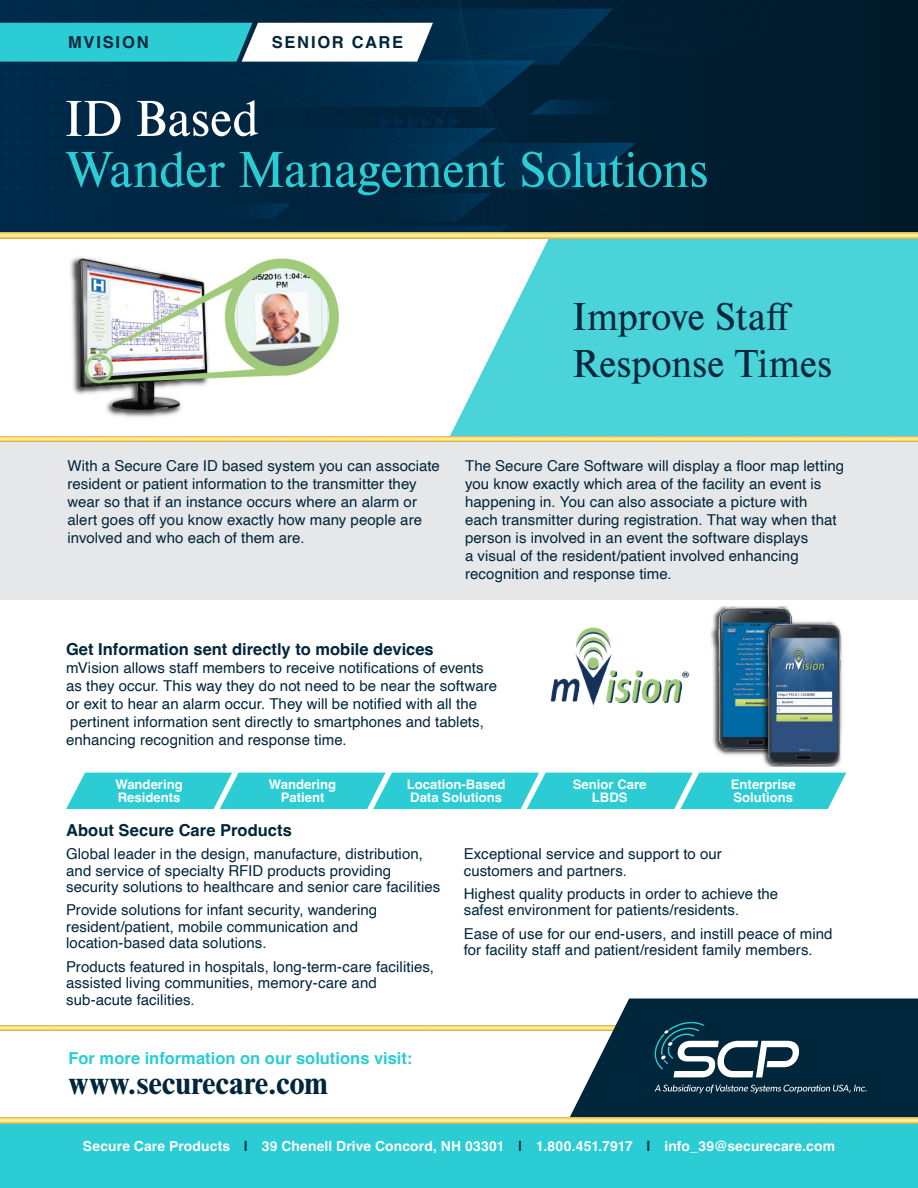
<style>
.page{position:relative;width:918px;height:1188px;background:#fff}
.page>*{position:absolute;margin:0;border:0;box-sizing:border-box;transform-origin:0 0}
.t1{font:52.5px "Nimbus Rom D";letter-spacing:-.015em;color:#2bccd4}
.t2{font:52.5px "Nimbus Rom D";letter-spacing:-.005em;color:#fff}
.t3{font:40.5px "Nimbus Rom D";letter-spacing:-.01em;color:#00263b}
.t4{font:700 33px "Nimbus Rom D";letter-spacing:-.015em;color:#00263b}
.t5{font:700 16.5px "Helvetica";color:#00263b}
.t6{font:700 16.5px "Helvetica";color:#2bccd4}
.t7{font:700 16.5px "Helvetica";letter-spacing:.105em;color:#00263b}
.t8{font:700 16.5px "Helvetica";letter-spacing:.11em;color:#00263b}
.t9{font:15px/18px "Helvetica";letter-spacing:.005em;color:#00263b}
.t10{font:700 13.8px "Helvetica";letter-spacing:.01em;color:#fff}
.t11{font:700 13.2px/13.2px "Helvetica";color:#fff}
.s1{color:#00263b}
</style>
<div class="page">
<svg style="left:450px;top:238px;width:468px;height:198px;fill:#4bd3da"></svg>
<div style="left:0;top:439px;width:918px;height:160px;background:#e6e7e9"></div>
<img style="left:0;top:1025px;width:567px;height:6px">
<svg style="left:0;top:0;width:918px;height:233px"></svg>
<div style="left:0;top:1119px;width:918px;height:69px;background:#2bccd4"></div>
<img style="left:0;top:233px;width:918px;height:5px">
<img style="left:0;top:1118px;width:918px;height:5px">
<img style="left:0;top:436px;width:918px;height:6px">
<svg style="left:0;top:23px;width:433px;height:39px"></svg>
<img style="left:70px;top:256px;width:269px;height:162px">
<img style="left:550px;top:627px;width:139px;height:79px">
<img style="left:710px;top:606px;width:132px;height:160px">
<div style="left:66px;top:773px;width:780px;height:36px;background:#2bccd4"></div>
<svg style="left:567px;top:998px;width:351px;height:124px"></svg>
<p class="t8" style="left:68px;top:32px;width:82px">MVISION</p>
<p class="t7" style="left:272px;top:32px;width:133px">SENIOR CARE</p>
<p class="t2" style="left:65px;top:84px;width:195px">ID Based</p>
<p class="t1" style="left:65px;top:135px;width:645px">Wander Management Solutions</p>
<p class="t3" style="left:573px;top:290px;width:221px">Improve Staff</p>
<p class="t3" style="left:573px;top:336px;width:261px">Response Times</p>
<p class="t9" style="left:68px;top:458px;width:374px">With a Secure Care ID based system you can associate resident or patient information to the transmitter they wear so that if an instance occurs where an alarm or alert goes off you know exactly how many people are involved and who each of them are.</p>
<p class="t9" style="left:465px;top:458px;width:381px">The Secure Care Software will display a floor map letting you know exactly which area of the facility an event is happening in. You can also associate a picture with<br>each transmitter during registration. That way when that person is involved in an event the software displays<br>a visual of the resident/patient involved enhancing recognition and response time.</p>
<p class="t5" style="left:66px;top:640px;width:369px">Get Information sent directly to mobile devices</p>
<p class="t9" style="left:66px;top:660px;width:433px">mVision allows staff members to receive notifications of events as they occur. This way they do not need to be near the software or exit to hear an alarm occur. They will be notified with all the pertinent information sent directly to smartphones and tablets, enhancing recognition and response time.</p>
<p class="t11" style="left:115px;top:779px;width:69px">Wandering<br>Residents</p>
<p class="t11" style="left:269px;top:779px;width:69px;text-align:center">Wandering<br>Patient</p>
<p class="t11" style="left:407px;top:779px;width:100px">Location-Based<br>Data Solutions</p>
<p class="t11" style="left:573px;top:779px;width:75px;text-align:center">Senior Care<br>LBDS</p>
<p class="t11" style="left:731px;top:779px;width:66px">Enterprise<br>Solutions</p>
<p class="t5" style="left:66px;top:820px;width:227px">About Secure Care Products</p>
<p class="t9" style="left:66px;top:846px;width:376px;line-height:16.5px">Global leader in the design, manufacture, distribution, and service of specialty RFID products providing security solutions to healthcare and senior care facilities</p>
<p class="t9" style="left:66px;top:902px;width:313px;line-height:16.5px">Provide solutions for infant security, wandering resident/patient, mobile communication and location-based data solutions.</p>
<p class="t9" style="left:66px;top:959px;width:370px;line-height:16.5px">Products featured in hospitals, long-term-care facilities, assisted living communities, memory-care and sub-acute facilities.</p>
<p class="t9" style="left:464px;top:846px;width:259px;line-height:16.5px">Exceptional service and support to our customers and partners.</p>
<p class="t9" style="left:464px;top:886px;width:316px;line-height:16.5px">Highest quality products in order to achieve the safest environment for patients/residents.</p>
<p class="t9" style="left:464px;top:926px;width:370px;line-height:16.5px">Ease of use for our end-users, and instill peace of mind for facility staff and patient/resident family members.</p>
<p class="t6" style="left:69px;top:1048px;width:345px">For more information on our solutions visit:</p>
<p class="t4" style="left:69px;top:1061px;width:261px">www.securecare.com</p>
<p class="t10" style="left:83px;top:1138px;width:754px">Secure Care Products <span class="s1">|</span> 39 Chenell Drive Concord, NH 03301 <span class="s1">|</span> 1.800.451.7917 <span class="s1">|</span> info_39@securecare.com</p>
</div>
